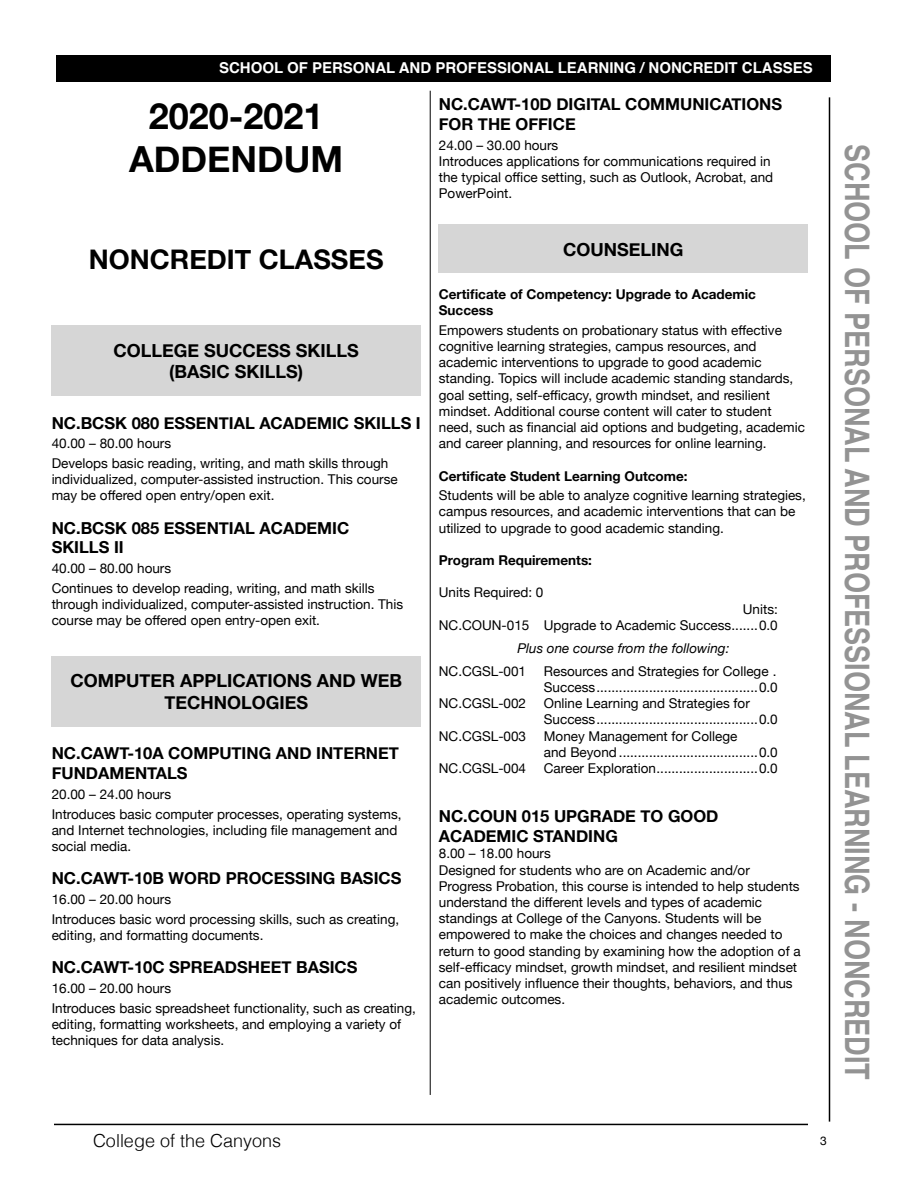
<style>
.page{position:relative;width:918px;height:1188px;background:#fff}
.page>*{position:absolute;margin:0;border:0;box-sizing:border-box;transform-origin:0 0}
.t1{font:700 36px/43.2px "Helvetica Neue";color:#000;text-align:center}
.t2{font:700 33.75px "Helvetica";color:#939393;scale:.8 1}
.t3{font:700 27px "Helvetica Neue";color:#000}
.t4{font:700 18px/21.6px "Helvetica Neue";color:#000;text-align:center}
.t5{font:300 18px "Helvetica";color:#000}
.t6{font:700 16.5px/19.8px "Helvetica Neue";color:#000}
.t7{font:700 15px "Helvetica";color:#fff}
.t8{font:13.5px/16.2px "Helvetica Neue";color:#000}
.t9{font:700 13.5px/16.2px "Helvetica Neue";color:#000}
.t10{font:italic 13.5px "Helvetica Neue";color:#000}
.t11{font:12px "Helvetica Neue";color:#000}
</style>
<div class="page">
<hr style="left:54px;top:1124px;width:754px;height:1px;background:#000">
<hr style="left:829px;top:97px;width:1px;height:1025px;background:#000">
<div style="left:439px;top:225px;width:369px;height:48px;background:#d6d6d6"></div>
<div style="left:52px;top:656px;width:369px;height:70px;background:#d6d6d6"></div>
<div style="left:52px;top:326px;width:369px;height:48px;background:#d6d6d6"></div>
<div style="left:52px;top:347px;width:369px;height:49px;background:#d6d6d6"></div>
<hr style="left:430px;top:91px;width:1px;height:1004px;background:#000">
<div style="left:56px;top:55px;width:774px;height:26px;background:#000"></div>
<p class="t7" style="left:219px;top:56px;width:595px">SCHOOL OF PERSONAL AND PROFESSIONAL LEARNING / NONCREDIT CLASSES</p>
<p class="t1" style="left:129px;top:96px;width:216px">2020-2021<br>ADDENDUM</p>
<h4 class="t6" style="left:439px;top:95px;width:345px">NC.CAWT-10D DIGITAL COMMUNICATIONS<br>FOR THE OFFICE</h4>
<p class="t8" style="left:439px;top:137px;width:121px">24.00 – 30.00 hours</p>
<p class="t8" style="left:439px;top:154px;width:336px">Introduces applications for communications required in the typical office setting, such as Outlook, Acrobat, and<br>PowerPoint.</p>
<h2 class="t3" style="left:89px;top:238px;width:296px">NONCREDIT CLASSES</h2>
<h3 class="t4" style="left:114px;top:340px;width:247px">COLLEGE SUCCESS SKILLS (BASIC SKILLS)</h3>
<h4 class="t6" style="left:52px;top:413px;width:371px">NC.BCSK 080 ESSENTIAL ACADEMIC SKILLS I</h4>
<p class="t8" style="left:52px;top:436px;width:121px">40.00 – 80.00 hours</p>
<p class="t8" style="left:52px;top:456px;width:348px">Develops basic reading, writing, and math skills through individualized, computer-assisted instruction. This course may be offered open entry/open exit.</p>
<h4 class="t6" style="left:52px;top:518px;width:299px">NC.BCSK 085 ESSENTIAL ACADEMIC<br>SKILLS II</h4>
<p class="t8" style="left:52px;top:561px;width:121px">40.00 – 80.00 hours</p>
<p class="t8" style="left:52px;top:581px;width:353px">Continues to develop reading, writing, and math skills through individualized, computer-assisted instruction. This course may be offered open entry-open exit.</p>
<h3 class="t4" style="left:70px;top:671px;width:333px">COMPUTER APPLICATIONS AND WEB<br>TECHNOLOGIES</h3>
<h4 class="t6" style="left:52px;top:744px;width:349px">NC.CAWT-10A COMPUTING AND INTERNET<br>FUNDAMENTALS</h4>
<p class="t8" style="left:52px;top:787px;width:121px">20.00 – 24.00 hours</p>
<p class="t8" style="left:52px;top:806px;width:351px">Introduces basic computer processes, operating systems, and Internet technologies, including file management and social media.</p>
<h4 class="t6" style="left:52px;top:869px;width:351px">NC.CAWT-10B WORD PROCESSING BASICS</h4>
<p class="t8" style="left:52px;top:892px;width:121px">16.00 – 20.00 hours</p>
<p class="t8" style="left:52px;top:912px;width:349px">Introduces basic word processing skills, such as creating, editing, and formatting documents.</p>
<h4 class="t6" style="left:52px;top:958px;width:307px">NC.CAWT-10C SPREADSHEET BASICS</h4>
<p class="t8" style="left:52px;top:981px;width:121px">16.00 – 20.00 hours</p>
<p class="t8" style="left:52px;top:1000px;width:366px">Introduces basic spreadsheet functionality, such as creating, editing, formatting worksheets, and employing a variety of techniques for data analysis.</p>
<h3 class="t4" style="left:563px;top:239px;width:122px">COUNSELING</h3>
<h4 class="t9" style="left:439px;top:286px;width:319px">Certificate of Competency: Upgrade to Academic<br>Success</h4>
<p class="t8" style="left:439px;top:323px;width:368px">Empowers students on probationary status with effective cognitive learning strategies, campus resources, and academic interventions to upgrade to good academic standing. Topics will include academic standing standards, goal setting, self-efficacy, growth mindset, and resilient mindset. Additional course content will cater to student need, such as financial aid options and budgeting, academic and career planning, and resources for online learning.</p>
<h5 class="t9" style="left:439px;top:468px;width:250px">Certificate Student Learning Outcome:</h5>
<p class="t8" style="left:439px;top:488px;width:368px">Students will be able to analyze cognitive learning strategies, campus resources, and academic interventions that can be utilized to upgrade to good academic standing.</p>
<h5 class="t9" style="left:439px;top:553px;width:155px">Program Requirements:</h5>
<p class="t8" style="left:439px;top:585px;width:106px">Units Required: 0</p>
<p class="t8" style="left:743px;top:602px;width:37px">Units:</p>
<p class="t8" style="left:439px;top:618px;width:340px">NC.COUN-015 Upgrade to Academic Success.......0.0</p>
<p class="t10" style="left:517px;top:638px;width:214px">Plus one course from the following:</p>
<p class="t8" style="left:439px;top:664px;width:89px">NC.CGSL-001</p>
<p class="t8" style="left:544px;top:664px;width:235px">Resources and Strategies for College .<br>Success...........................................0.0</p>
<p class="t8" style="left:439px;top:696px;width:89px">NC.CGSL-002</p>
<p class="t8" style="left:544px;top:696px;width:235px">Online Learning and Strategies for<br>Success...........................................0.0</p>
<p class="t8" style="left:439px;top:728px;width:89px">NC.CGSL-003</p>
<p class="t8" style="left:544px;top:728px;width:235px">Money Management for College<br>and Beyond .....................................0.0</p>
<p class="t8" style="left:439px;top:761px;width:89px">NC.CGSL-004</p>
<p class="t8" style="left:544px;top:761px;width:235px">Career Exploration...........................0.0</p>
<h4 class="t6" style="left:439px;top:807px;width:281px">NC.COUN 015 UPGRADE TO GOOD<br>ACADEMIC STANDING</h4>
<p class="t8" style="left:439px;top:846px;width:114px">8.00 – 18.00 hours</p>
<p class="t8" style="left:439px;top:863px;width:363px">Designed for students who are on Academic and/or Progress Probation, this course is intended to help students understand the different levels and types of academic standings at College of the Canyons. Students will be empowered to make the choices and changes needed to return to good standing by examining how the adoption of a self-efficacy mindset, growth mindset, and resilient mindset can positively influence their thoughts, behaviors, and thus academic outcomes.</p>
<h2 class="t2" style="left:884px;top:144px;width:1170px;rotate:90deg">SCHOOL OF PERSONAL AND PROFESSIONAL LEARNING - NONCREDIT</h2>
<h3 class="t5" style="left:93px;top:1125px;width:190px">College of the Canyons</h3>
<p class="t11" style="left:820px;top:1133px;width:8px">3</p>
</div>
